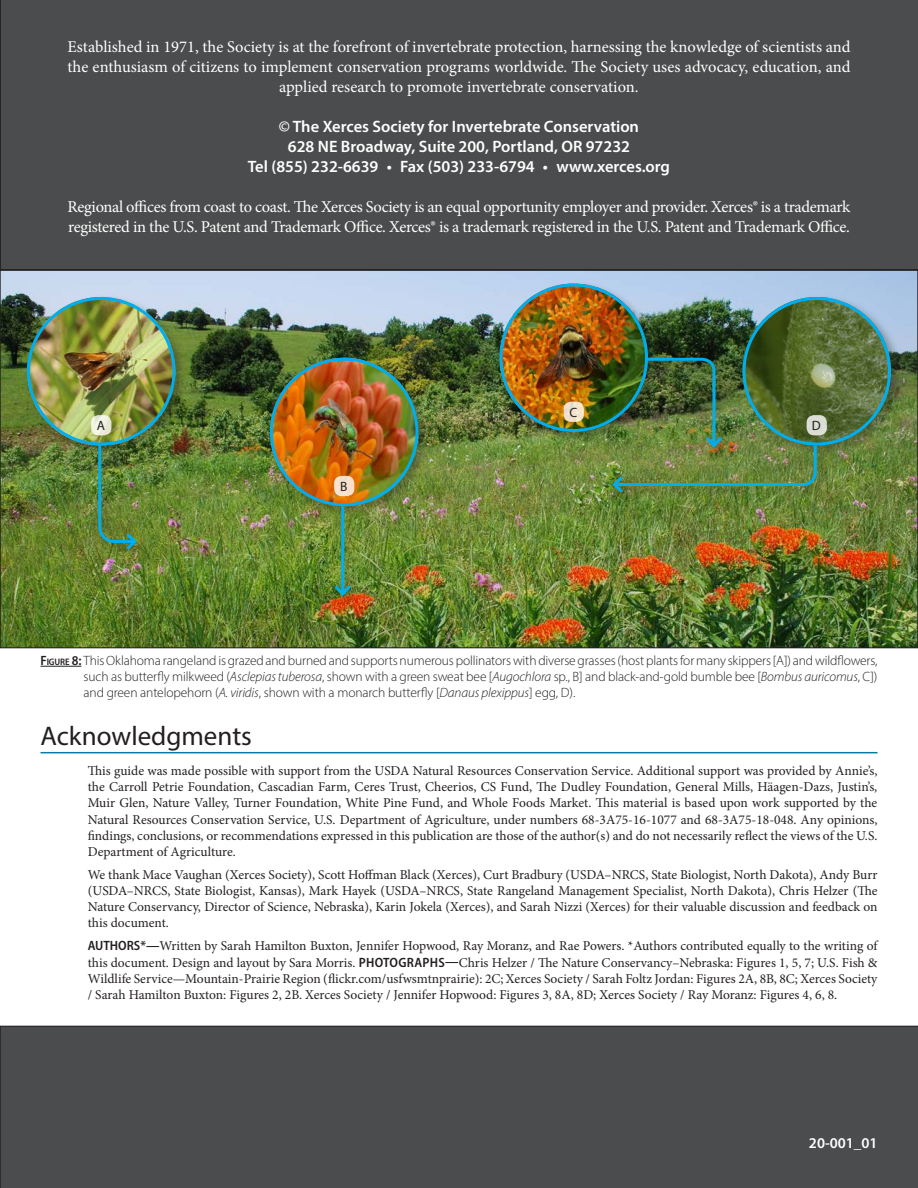
<style>
.page{position:relative;width:918px;height:1188px;background:#fff}
.page>*{position:absolute;margin:0;border:0;box-sizing:border-box;transform-origin:0 0}
.t1{font:27px "Myriad Pro";color:#231f20}
.t2{font:16.5px/19.8px "Minion Pro";letter-spacing:-.01em;color:#fff;text-align:center}
.t3{font:600 16.5px/19.8px "Myriad Pro";color:#fff;text-align:center}
.t4{font:600 15px "Myriad Pro";color:#fff}
.t5{font:13.5px/16.2px "Minion Pro";color:#231f20;text-align:justify}
.t6{font:300 13.5px/16.2px "Myriad Pro";letter-spacing:-.01em;color:#231f20;text-align:justify}
.t7{font:13.5px "Myriad Pro";color:#231f20}
.s1{font-weight:600;font-stretch:semi-condensed}
.s2{font-weight:600;font-stretch:semi-condensed;font-size:9.45px}
.s3{font-style:italic}
.s4{font-family:"Myriad Pro";font-weight:600;font-stretch:semi-condensed}
</style>
<div class="page">
<hr style="left:40px;top:752px;width:838px;height:1px;background:#097aa5">
<img style="left:2px;top:272px;width:914px;height:374px">
<hr style="left:40px;top:666px;width:41px;height:1px;background:#231f20">
<div style="left:496px;top:280px;width:237px;height:179px;background:#231f20;opacity:.35"></div>
<img style="left:500px;top:284px;width:148px;height:148px;border-radius:74px">
<svg style="left:564px;top:402px;width:20px;height:20px"></svg>
<div style="left:267px;top:355px;width:164px;height:252px;background:#231f20;opacity:.35"></div>
<hr style="left:341px;top:439px;width:3px;height:155px;background:#00aeef">
<svg style="left:331px;top:582px;width:23px;height:16px"></svg>
<img style="left:270px;top:358px;width:148px;height:148px;border-radius:74px">
<div style="left:270px;top:358px;width:148px;height:148px;border:3px solid #00aeef;border-radius:50%"></div>
<div style="left:334px;top:476px;width:20px;height:20px;background:#f8e2cc;border-radius:8px"></div>
<div style="left:610px;top:294px;width:293px;height:210px;background:#231f20;opacity:.35"></div>
<img style="left:571px;top:356px;width:247px;height:140px">
<img style="left:742px;top:297px;width:149px;height:149px;border-radius:74px">
<div style="left:742px;top:297px;width:149px;height:149px;border:3px solid #00aeef;border-radius:50%"></div>
<div style="left:807px;top:415px;width:20px;height:20px;background:#daded3;border-radius:8px"></div>
<div style="left:24px;top:294px;width:164px;height:267px;background:#231f20;opacity:.35"></div>
<img style="left:97px;top:436px;width:42px;height:117px">
<img style="left:27px;top:297px;width:149px;height:149px;border-radius:74px">
<div style="left:27px;top:297px;width:149px;height:149px;border:3px solid #00aeef;border-radius:50%"></div>
<div style="left:91px;top:415px;width:20px;height:20px;background:linear-gradient(to bottom,#eef1e1,#edefde);border-radius:8px"></div>
<div style="left:0;top:1026px;width:918px;height:162px;background:#4b4c4d"></div>
<div style="left:0;top:0;width:918px;height:270px;background:#4b4c4d"></div>
<p class="t2" style="left:68px;top:37px;width:785px">Established in 1971, the Society is at the forefront of invertebrate protection, harnessing the knowledge of scientists and the enthusiasm of citizens to implement conservation programs worldwide. The Society uses advocacy, education, and applied research to promote invertebrate conservation.</p>
<p class="t3" style="left:248px;top:116px;width:424px">© The Xerces Society for Invertebrate Conservation<br>628 NE Broadway, Suite 200, Portland, OR 97232<br>Tel (855) 232-6639 • Fax (503) 233-6794 • www.xerces.org</p>
<p class="t2" style="left:68px;top:197px;width:784px;text-align:left">Regional offices from coast to coast. The Xerces Society is an equal opportunity employer and provider. Xerces® is a trademark registered in the U.S. Patent and Trademark Office. Xerces® is a trademark registered in the U.S. Patent and Trademark Office.</p>
<p class="t7" style="left:569px;top:404px;width:9px">C</p>
<p class="t7" style="left:97px;top:417px;width:10px">A</p>
<p class="t7" style="left:812px;top:417px;width:10px">D</p>
<p class="t7" style="left:340px;top:478px;width:9px">B</p>
<p class="t6" style="left:84px;top:652px;width:795px;text-indent:-43px"><span class="s1">F</span><span class="s2">IGURE</span> <span class="s1">8:</span> This Oklahoma rangeland is grazed and burned and supports numerous pollinators with diverse grasses (host plants for many skippers [A]) and wildflowers, such as butterfly milkweed (<span class="s3">Asclepias tuberosa</span>, shown with a green sweat bee [<span class="s3">Augochlora</span> sp., B] and black-and-gold bumble bee [<span class="s3">Bombus auricomus</span>, C]) and green antelopehorn (<span class="s3">A. viridis</span>, shown with a monarch butterfly [<span class="s3">Danaus plexippus</span>] egg, D).</p>
<h1 class="t1" style="left:40px;top:719px;width:213px">Acknowledgments</h1>
<p class="t5" style="left:88px;top:763px;width:791px">This guide was made possible with support from the USDA Natural Resources Conservation Service. Additional support was provided by Annie’s, the Carroll Petrie Foundation, Cascadian Farm, Ceres Trust, Cheerios, CS Fund, The Dudley Foundation, General Mills, Häagen-Dazs, Justin’s, Muir Glen, Nature Valley, Turner Foundation, White Pine Fund, and Whole Foods Market. This material is based upon work supported by the Natural Resources Conservation Service, U.S. Department of Agriculture, under numbers 68-3A75-16-1077 and 68-3A75-18-048. Any opinions, findings, conclusions, or recommendations expressed in this publication are those of the author(s) and do not necessarily reflect the views of the U.S.<br>Department of Agriculture.</p>
<p class="t5" style="left:88px;top:867px;width:791px">We thank Mace Vaughan (Xerces Society), Scott Hoffman Black (Xerces), Curt Bradbury (USDA–NRCS, State Biologist, North Dakota), Andy Burr (USDA–NRCS, State Biologist, Kansas), Mark Hayek (USDA–NRCS, State Rangeland Management Specialist, North Dakota), Chris Helzer (The Nature Conservancy, Director of Science, Nebraska), Karin Jokela (Xerces), and Sarah Nizzi (Xerces) for their valuable discussion and feedback on this document.</p>
<p class="t5" style="left:88px;top:938px;width:791px"><span class="s4">AUTHORS*—</span>Written by Sarah Hamilton Buxton, Jennifer Hopwood, Ray Moranz, and Rae Powers. *Authors contributed equally to the writing of this document. Design and layout by Sara Morris. <span class="s4">PHOTOGRAPHS—</span>Chris Helzer / The Nature Conservancy–Nebraska: Figures 1, 5, 7; U.S. Fish &amp; Wildlife Service—Mountain-Prairie Region (flickr.com/usfwsmtnprairie): 2C; Xerces Society / Sarah Foltz Jordan: Figures 2A, 8B, 8C; Xerces Society / Sarah Hamilton Buxton: Figures 2, 2B. Xerces Society / Jennifer Hopwood: Figures 3, 8A, 8D; Xerces Society / Ray Moranz: Figures 4, 6, 8.</p>
<p class="t4" style="left:809px;top:1133px;width:70px">20-001_01</p>
</div>
